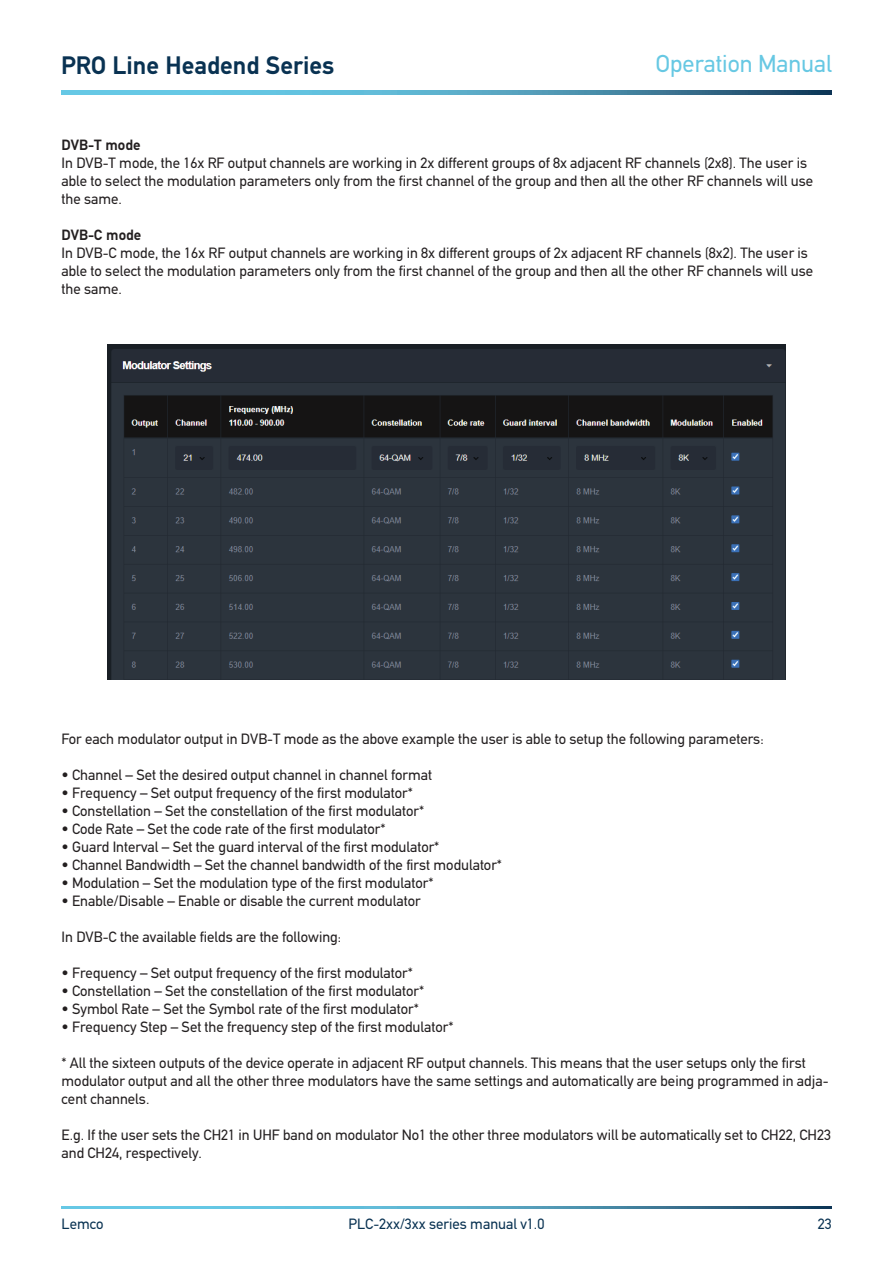
<style>
.page{position:relative;width:893px;height:1263px;background:#fff}
.page>*{position:absolute;margin:0;border:0;box-sizing:border-box;transform-origin:0 0}
.t1{font:700 25.5px "PF Din Text";color:#093252}
.t2{font:24.6px "PF Din Text";color:#67c8e3}
.t3{font:15px/18px "PF Din Text";color:#231f20}
.t4{font:15px "PF Din Text";color:#093252}
.t5{font:700 15px "PF Din Text";color:#231f20}
</style>
<div class="page">
<svg style="left:61px;top:90px;width:771px;height:4px"></svg>
<svg style="left:62px;top:1206px;width:770px;height:3px"></svg>
<img style="left:108px;top:344px;width:677px;height:335px">
<h1 class="t1" style="left:61px;top:50px;width:275px">PRO Line Headend Series</h1>
<h2 class="t2" style="left:656px;top:49px;width:178px">Operation Manual</h2>
<p class="t5" style="left:62px;top:136px;width:81px">DVB-T mode</p>
<p class="t3" style="left:62px;top:154px;width:753px">In DVB-T mode, the 16x RF output channels are working in 2x different groups of 8x adjacent RF channels (2x8). The user is able to select the modulation parameters only from the first channel of the group and then all the other RF channels will use the same.</p>
<p class="t5" style="left:62px;top:226px;width:81px">DVB-C mode</p>
<p class="t3" style="left:62px;top:244px;width:753px">In DVB-C mode, the 16x RF output channels are working in 8x different groups of 2x adjacent RF channels (8x2). The user is able to select the modulation parameters only from the first channel of the group and then all the other RF channels will use the same.</p>
<p class="t3" style="left:62px;top:730px;width:704px">For each modulator output in DVB-T mode as the above example the user is able to setup the following parameters:</p>
<p class="t3" style="left:62px;top:766px;width:372px">• Channel – Set the desired output channel in channel format</p>
<p class="t3" style="left:62px;top:784px;width:353px">• Frequency – Set output frequency of the first modulator*</p>
<p class="t3" style="left:62px;top:802px;width:364px">• Constellation – Set the constellation of the first modulator*</p>
<p class="t3" style="left:62px;top:820px;width:325px">• Code Rate – Set the code rate of the first modulator*</p>
<p class="t3" style="left:62px;top:838px;width:379px">• Guard Interval – Set the guard interval of the first modulator*</p>
<p class="t3" style="left:62px;top:856px;width:442px">• Channel Bandwidth – Set the channel bandwidth of the first modulator*</p>
<p class="t3" style="left:62px;top:874px;width:373px">• Modulation – Set the modulation type of the first modulator*</p>
<p class="t3" style="left:62px;top:892px;width:361px">• Enable/Disable – Enable or disable the current modulator</p>
<p class="t3" style="left:62px;top:928px;width:281px">In DVB-C the available fields are the following:</p>
<p class="t3" style="left:62px;top:964px;width:353px">• Frequency – Set output frequency of the first modulator*</p>
<p class="t3" style="left:62px;top:982px;width:364px">• Constellation – Set the constellation of the first modulator*</p>
<p class="t3" style="left:62px;top:1000px;width:359px">• Symbol Rate – Set the Symbol rate of the first modulator*</p>
<p class="t3" style="left:62px;top:1018px;width:393px">• Frequency Step – Set the frequency step of the first modulator*</p>
<p class="t3" style="left:62px;top:1054px;width:768px">* All the sixteen outputs of the device operate in adjacent RF output channels. This means that the user setups only the first modulator output and all the other three modulators have the same settings and automatically are being programmed in adja&shy;cent channels.</p>
<p class="t3" style="left:62px;top:1126px;width:771px">E.g. If the user sets the CH21 in UHF band on modulator No1 the other three modulators will be automatically set to CH22, CH23 and CH24, respectively.</p>
<p class="t4" style="left:62px;top:1215px;width:44px">Lemco</p>
<p class="t4" style="left:349px;top:1215px;width:197px">PLC-2xx/3xx series manual v1.0</p>
<p class="t4" style="left:818px;top:1215px;width:15px">23</p>
</div>
